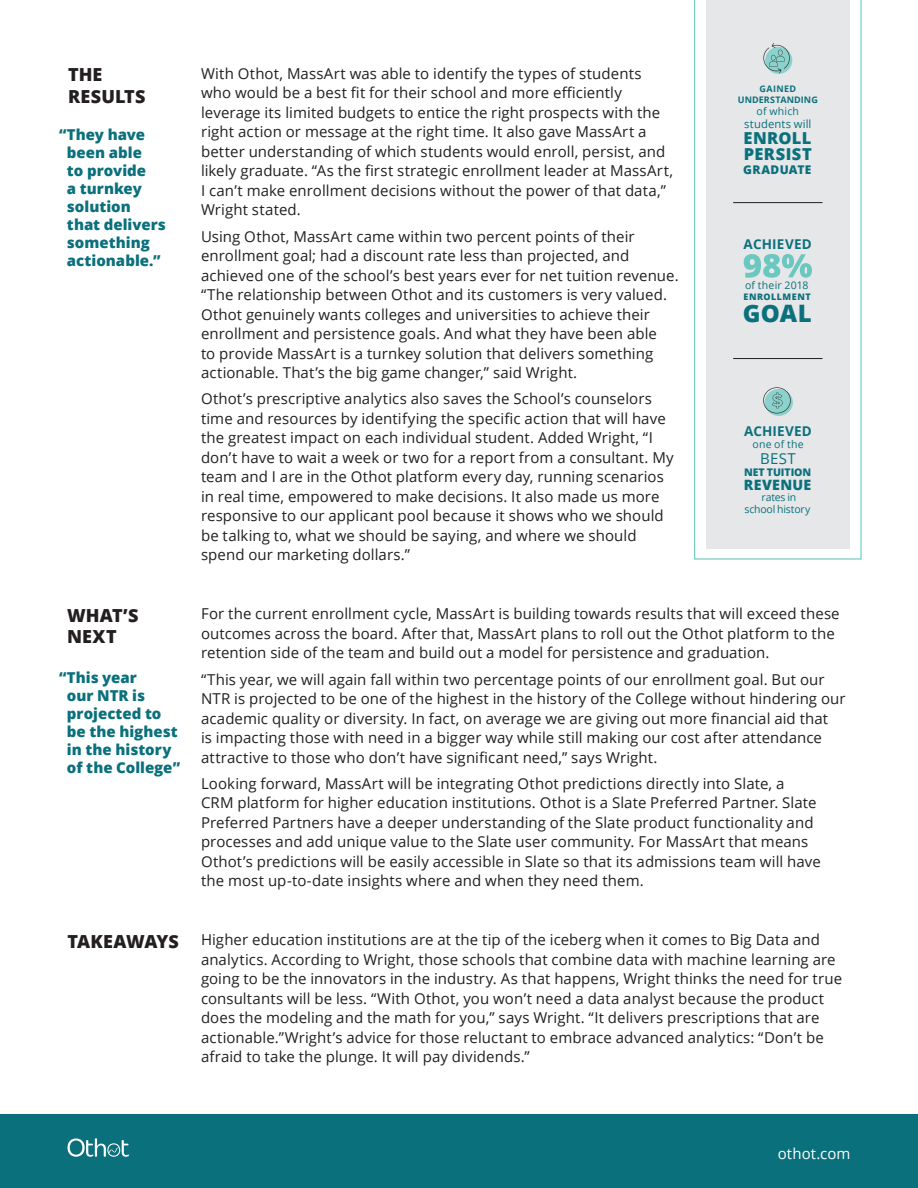
<style>
.page{position:relative;width:918px;height:1188px;background:#fff}
.page>*{position:absolute;margin:0;border:0;box-sizing:border-box;transform-origin:0 0}
.t1{font:800 24px "Open Sans";color:#0a707c}
.t2{font:800 18px/21.6px "Open Sans";letter-spacing:.005em;color:#231f20}
.t3{font:800 18px "Open Sans";letter-spacing:-.015em;color:#231f20}
.t4{font:800 16.5px/16px "Open Sans";letter-spacing:.025em;color:#0a707c}
.t5{font:15px/19.5px "Open Sans";letter-spacing:.005em;color:#231f20}
.t6{font:800 15px/18px "Open Sans";color:#0a707c}
.t7{font:15px "Open Sans";letter-spacing:.005em;color:#fff}
.t8{font:15px "Open Sans";color:#0a707c}
.t9{font:800 14.25px "Open Sans";letter-spacing:.025em;color:#0a707c}
.t10{font:700 13.5px "Open Sans";letter-spacing:.01em;color:#0a707c}
.t11{font:800 12px "Open Sans";letter-spacing:.025em;color:#0a707c}
.t12{font:11.25px "Open Sans";letter-spacing:.01em;color:#0a707c}
.t13{font:10.5px "Open Sans";letter-spacing:.01em;color:#0a707c}
.t14{font:10.5px/11.6px "Open Sans";letter-spacing:-.02em;color:#0a707c;text-align:center}
.t15{font:800 10.5px "Open Sans";letter-spacing:-.005em;color:#0a707c}
.t16{font:700 9px/11.2px "Open Sans";letter-spacing:.015em;color:#0a707c;text-align:center}
.t17{font:800 9px "Open Sans";letter-spacing:.055em;color:#0a707c}
</style>
<div class="page">
<div style="left:0;top:1115px;width:918px;height:73px;background:#0a707c"></div>
<svg style="left:68px;top:1138px;width:61px;height:19px"></svg>
<svg style="left:694px;top:0;width:168px;height:560px;background:#e7e9eb"></svg>
<hr style="left:733px;top:202px;width:90px;height:1px;background:#231f20">
<hr style="left:733px;top:358px;width:90px;height:1px;background:#231f20">
<svg style="left:765px;top:47px;width:27px;height:27px"></svg>
<svg style="left:762px;top:43px;width:29px;height:30px"></svg>
<svg style="left:765px;top:389px;width:28px;height:27px"></svg>
<svg style="left:763px;top:387px;width:28px;height:26px"></svg>
<svg style="left:744px;top:254px;width:68px;height:24px;background:#9ed4d1"></svg>
<p class="t2" style="left:68px;top:63px;width:79px">THE<br>RESULTS</p>
<p class="t6" style="left:67px;top:126px;width:100px;text-indent:-8px">“They have been able<br>to provide<br>a turnkey solution that delivers something actionable.”</p>
<p class="t2" style="left:67px;top:604px;width:73px">WHAT’S<br>NEXT</p>
<p class="t6" style="left:67px;top:669px;width:115px;text-indent:-8px">“This year<br>our NTR is projected to be the highest in the history of the College”</p>
<p class="t3" style="left:68px;top:928px;width:113px">TAKEAWAYS</p>
<p class="t5" style="left:201px;top:63px;width:474px">With Othot, MassArt was able to identify the types of students who would be a best fit for their school and more efficiently leverage its limited budgets to entice the right prospects with the right action or message at the right time. It also gave MassArt a better understanding of which students would enroll, persist, and likely graduate. “As the first strategic enrollment leader at MassArt, I can’t make enrollment decisions without the power of that data,” Wright stated.</p>
<p class="t5" style="left:201px;top:226px;width:479px">Using Othot, MassArt came within two percent points of their enrollment goal; had a discount rate less than projected, and achieved one of the school’s best years ever for net tuition revenue. “The relationship between Othot and its customers is very valued.<br>Othot genuinely wants colleges and universities to achieve their enrollment and persistence goals. And what they have been able<br>to provide MassArt is a turnkey solution that delivers something actionable. That’s the big game changer,” said Wright.</p>
<p class="t5" style="left:201px;top:389px;width:474px">Othot’s prescriptive analytics also saves the School’s counselors time and resources by identifying the specific action that will have the greatest impact on each individual student. Added Wright, “I don’t have to wait a week or two for a report from a consultant. My team and I are in the Othot platform every day, running scenarios in real time, empowered to make decisions. It also made us more responsive to our applicant pool because it shows who we should be talking to, what we should be saying, and where we should spend our marketing dollars.”</p>
<p class="t16" style="left:738px;top:83px;width:82px">GAINED<br>UNDERSTANDING</p>
<p class="t13" style="left:757px;top:104px;width:44px">of which</p>
<p class="t12" style="left:744px;top:116px;width:69px">students will</p>
<p class="t4" style="left:744px;top:130px;width:70px">ENROLL<br>PERSIST</p>
<p class="t11" style="left:743px;top:161px;width:70px">GRADUATE</p>
<p class="t10" style="left:744px;top:235px;width:70px">ACHIEVED</p>
<p class="t13" style="left:745px;top:277px;width:65px">of their 2018</p>
<h1 class="t1" style="left:743px;top:296px;width:70px">GOAL</h1>
<p class="t17" style="left:744px;top:291px;width:69px">ENROLLMENT</p>
<p class="t10" style="left:744px;top:421px;width:69px">ACHIEVED</p>
<p class="t13" style="left:752px;top:436px;width:53px">one of the</p>
<p class="t8" style="left:760px;top:447px;width:37px">BEST</p>
<p class="t15" style="left:744px;top:465px;width:69px">NET TUITION</p>
<p class="t9" style="left:744px;top:474px;width:69px">REVENUE</p>
<p class="t14" style="left:745px;top:491px;width:67px">rates in school history</p>
<p class="t5" style="left:201px;top:604px;width:640px">For the current enrollment cycle, MassArt is building towards results that will exceed these outcomes across the board. After that, MassArt plans to roll out the Othot platform to the retention side of the team and build out a model for persistence and graduation.</p>
<p class="t5" style="left:201px;top:669px;width:646px">“This year, we will again fall within two percentage points of our enrollment goal. But our NTR is projected to be one of the highest in the history of the College without hindering our academic quality or diversity. In fact, on average we are giving out more financial aid that<br>is impacting those with need in a bigger way while still making our cost after attendance attractive to those who don’t have significant need,” says Wright.</p>
<p class="t5" style="left:201px;top:773px;width:621px">Looking forward, MassArt will be integrating Othot predictions directly into Slate, a<br>CRM platform for higher education institutions. Othot is a Slate Preferred Partner. Slate Preferred Partners have a deeper understanding of the Slate product functionality and processes and add unique value to the Slate user community. For MassArt that means Othot’s predictions will be easily accessible in Slate so that its admissions team will have the most up-to-date insights where and when they need them.</p>
<p class="t5" style="left:201px;top:930px;width:643px">Higher education institutions are at the tip of the iceberg when it comes to Big Data and analytics. According to Wright, those schools that combine data with machine learning are going to be the innovators in the industry. As that happens, Wright thinks the need for true consultants will be less. “With Othot, you won’t need a data analyst because the product does the modeling and the math for you,” says Wright. “It delivers prescriptions that are actionable.”Wright’s advice for those reluctant to embrace advanced analytics: “Don’t be afraid to take the plunge. It will pay dividends.”</p>
<p class="t7" style="left:778px;top:1143px;width:74px">othot.com</p>
</div>
